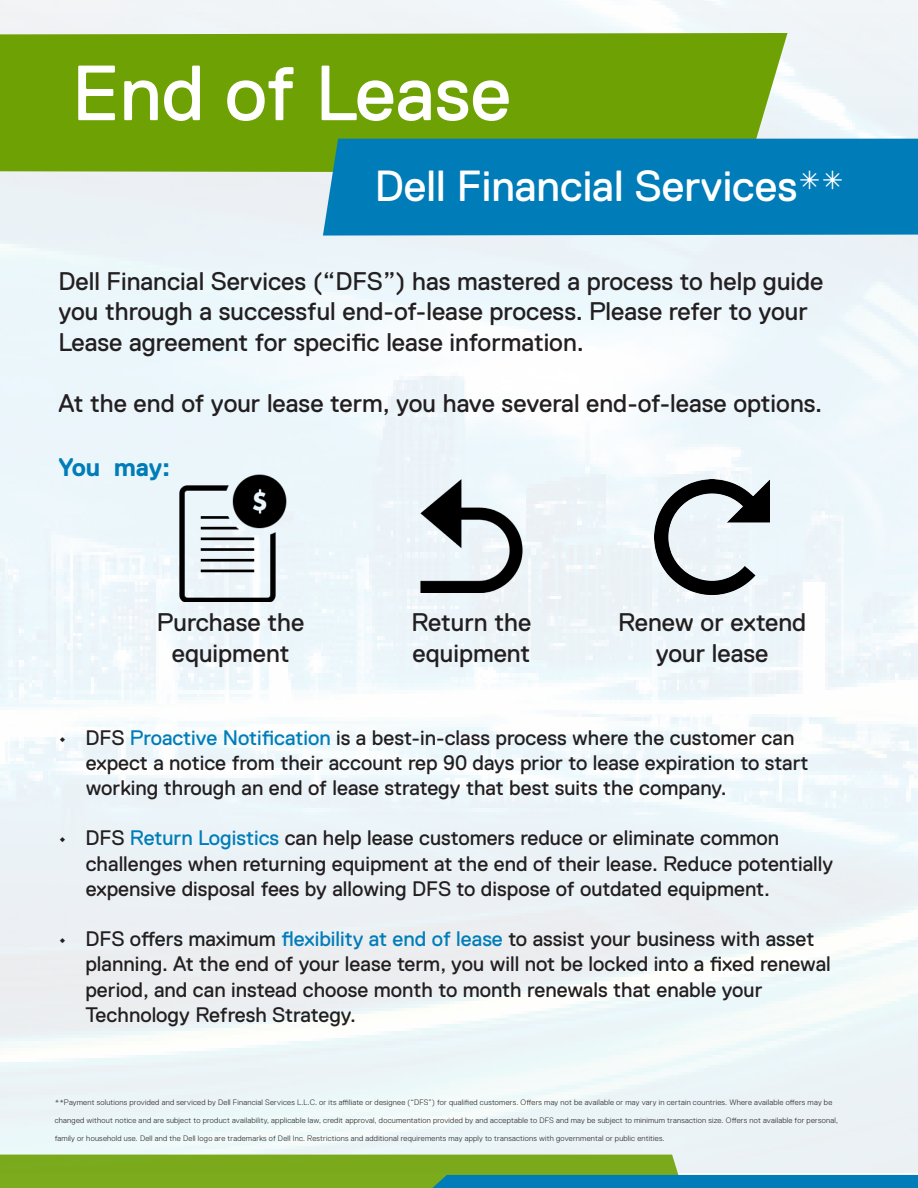
<style>
.page{position:relative;width:918px;height:1188px;background:#fff}
.page>*{position:absolute;margin:0;border:0;box-sizing:border-box;transform-origin:0 0}
.t1{font:78px "Dell Replica";color:#fff}
.t2{font:43.5px "Dell Replica";color:#fff}
.t3{font:25.5px/30.6px "Dell Replica";color:#231f20}
.t4{font:700 25.5px "Dell Replica";letter-spacing:-.01em;color:#007db8}
.t5{font:21px/25.2px "Dell Replica";color:#231f20}
.t6{font:300 7.8px "Dell Replica";letter-spacing:.03em;color:#231f20}
.s1{color:#007db8}
</style>
<div class="page">
<img style="left:0;top:0;width:918px;height:1155px">
<div style="left:0;top:33px;width:788px;height:140px;background:#6ea204"></div>
<div style="left:323px;top:139px;width:595px;height:97px;background:#007db8"></div>
<svg style="left:0;top:1155px;width:918px;height:33px;background:#73ac5f"></svg>
<img style="left:654px;top:479px;width:116px;height:116px">
<img style="left:166px;top:473px;width:129px;height:128px">
<img style="left:415px;top:479px;width:113px;height:113px">
<p class="t1" style="left:72px;top:50px;width:441px">End of Lease</p>
<p class="t2" style="left:375px;top:162px;width:472px">Dell Financial Services**</p>
<p class="t3" style="left:58px;top:266px;width:766px">Dell Financial Services (“DFS”) has mastered a process to help guide you through a successful end-of-lease process. Please refer to your<br>Lease agreement for specific lease information.</p>
<p class="t3" style="left:58px;top:388px;width:765px">At the end of your lease term, you have several end-of-lease options.</p>
<p class="t4" style="left:58px;top:453px;width:113px">You may:</p>
<p class="t3" style="left:157px;top:607px;width:149px;text-align:center">Purchase the equipment</p>
<p class="t3" style="left:411px;top:607px;width:121px">Return the equipment</p>
<p class="t3" style="left:618px;top:607px;width:190px;text-align:center">Renew or extend your lease</p>
<p class="t5" style="left:58px;top:725px;width:737px">• DFS <span class="s1">Proactive Notification</span> is a best-in-class process where the customer can</p>
<p class="t5" style="left:86px;top:750px;width:724px">expect a notice from their account rep 90 days prior to lease expiration to start</p>
<p class="t5" style="left:86px;top:775px;width:642px">working through an end of lease strategy that best suits the company.</p>
<p class="t5" style="left:58px;top:826px;width:722px">• DFS <span class="s1">Return Logistics</span> can help lease customers reduce or eliminate common</p>
<p class="t5" style="left:86px;top:851px;width:749px">challenges when returning equipment at the end of their lease. Reduce potentially</p>
<p class="t5" style="left:86px;top:876px;width:686px">expensive disposal fees by allowing DFS to dispose of outdated equipment.</p>
<p class="t5" style="left:85px;top:926px;width:747px;text-indent:-27px">• DFS offers maximum <span class="s1">flexibility at end of lease</span> to assist your business with asset planning. At the end of your lease term, you will not be locked into a fixed renewal period, and can instead choose month to month renewals that enable your</p>
<p class="t5" style="left:86px;top:1002px;width:272px">Technology Refresh Strategy.</p>
<p class="t6" style="left:55px;top:1097px;width:779px">**Payment solutions provided and serviced by Dell Financial Services L.L.C. or its affiliate or designee (“DFS”) for qualified customers. Offers may not be available or may vary in certain countries. Where available offers may be</p>
<p class="t6" style="left:55px;top:1115px;width:785px">changed without notice and are subject to product availability, applicable law, credit approval, documentation provided by and acceptable to DFS and may be subject to minimum transaction size. Offers not available for personal,</p>
<p class="t6" style="left:55px;top:1133px;width:611px">family or household use. Dell and the Dell logo are trademarks of Dell Inc. Restrictions and additional requirements may apply to transactions with governmental or public entities.</p>
</div>
